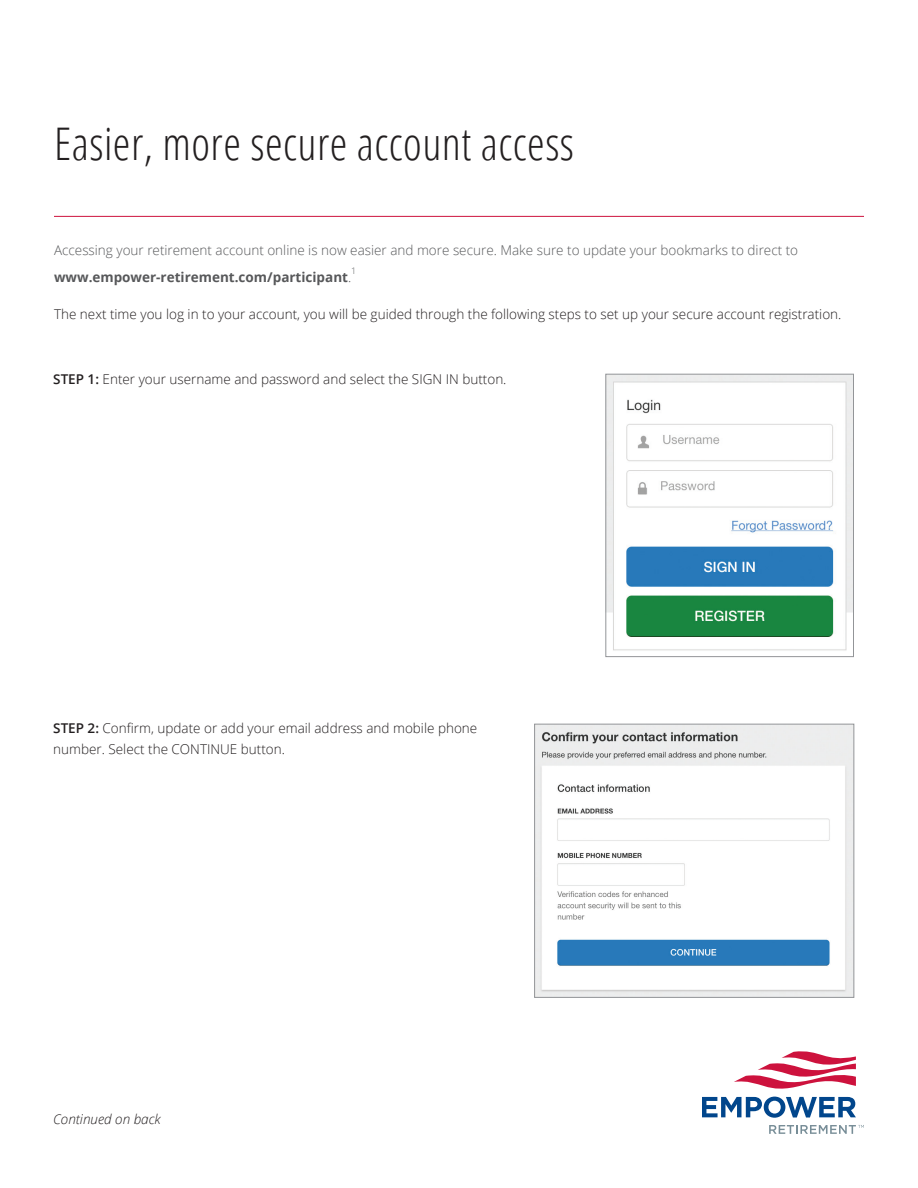
<style>
.page{position:relative;width:918px;height:1188px;background:#fff}
.page>*{position:absolute;margin:0;border:0;box-sizing:border-box;transform-origin:0 0}
.Headline{font:300 condensed 45px "Open Sans";letter-spacing:.01em;color:#231f20}
.Body{font:300 13.5px "Open Sans";color:#231f20}
.Intro{font:300 13.5px/27px "Open Sans";color:#57585a}
.Bullets{font:300 13.5px/21px "Open Sans";color:#231f20}
.Body-2{font:italic 300 13.5px "Open Sans";color:#231f20}
.Intro-2{font:300 9px "Open Sans";color:#57585a}
.s1{font-weight:700}
.s2{font-weight:600}
</style>
<div class="page">
<hr style="left:54px;top:216px;width:810px;height:1px;background:#cd123d">
<svg style="left:702px;top:1051px;width:154px;height:67px"></svg>
<svg style="left:769px;top:1125px;width:95px;height:9px"></svg>
<img style="left:607px;top:376px;width:245px;height:275px">
<div style="left:605px;top:374px;width:249px;height:283px;border:1px solid #939598"></div>
<img style="left:536px;top:726px;width:316px;height:270px">
<div style="left:534px;top:724px;width:320px;height:274px;border:1px solid #939598"></div>
<p class="Headline" style="left:54px;top:113px;width:522px">Easier, more secure account access</p>
<p class="Intro" style="left:54px;top:236px;width:746px">Accessing your retirement account online is now easier and more secure. Make sure to update your bookmarks to direct to <span class="s1">www.empower-retirement.com/participant</span>.</p>
<p class="Intro-2" style="left:351px;top:265px;width:7px">1</p>
<p class="Body" style="left:54px;top:305px;width:789px">The next time you log in to your account, you will be guided through the following steps to set up your secure account registration.</p>
<p class="Body" style="left:53px;top:370px;width:455px"><span class="s2">STEP 1:</span> Enter your username and password and select the SIGN IN button.</p>
<p class="Bullets" style="left:53px;top:717px;width:426px"><span class="s2">STEP 2:</span> Confirm, update or add your email address and mobile phone number. Select the CONTINUE button.</p>
<p class="Body-2" style="left:53px;top:1110px;width:109px">Continued on back</p>
</div>
